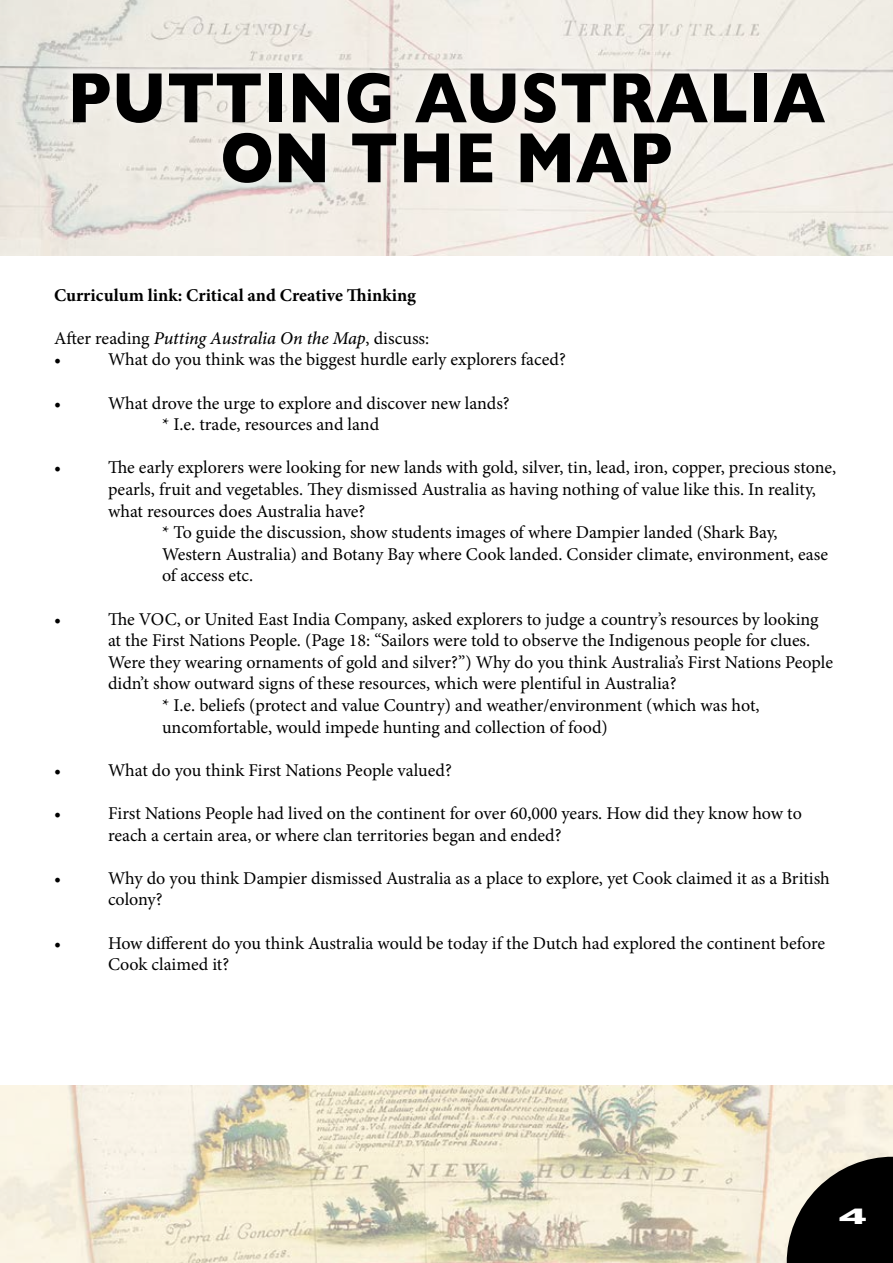
<style>
.page{position:relative;width:893px;height:1263px;background:#fff}
.page>*{position:absolute;margin:0;border:0;box-sizing:border-box;transform-origin:0 0}
.t1{font:700 72px/60px "Gill Sans";letter-spacing:.01em;color:#000;text-align:center;scale:.87 1}
.t2{font:900 21px "Arial";color:#fff;scale:2 1}
.t3{font:18px/21.6px "Minion Pro";color:#000}
.t4{font:italic 500 18px/21.6px "Minion Pro";letter-spacing:-.01em;color:#000}
.t5{font:700 18px "Minion Pro";color:#000}
.s1{font-weight:400;font-style:normal}
</style>
<div class="page">
<img style="left:1px;top:1086px;width:892px;height:177px">
<svg style="left:776px;top:1146px;width:117px;height:117px;background:#585650"></svg>
<img style="left:0;top:0;width:893px;height:255px">
<div style="left:60px;top:61px;width:776px;height:134px;background:#fff;opacity:.75"></div>
<h1 class="t1" style="left:68px;top:66px;width:872px">PUTTING AUSTRALIA<br>ON THE MAP</h1>
<p class="t5" style="left:54px;top:282px;width:363px">Curriculum link: Critical and Creative Thinking</p>
<p class="t4" style="left:54px;top:327px;width:377px"><span class="s1">After reading</span> Putting Australia On the Map<span class="s1">, discuss: •</span></p>
<p class="t3" style="left:108px;top:349px;width:459px">What do you think was the biggest hurdle early explorers faced?</p>
<p class="t3" style="left:54px;top:392px;width:9px">•</p>
<p class="t3" style="left:162px;top:392px;width:349px;text-indent:-54px">What drove the urge to explore and discover new lands? * I.e. trade, resources and land</p>
<p class="t3" style="left:54px;top:457px;width:9px">•</p>
<p class="t3" style="left:108px;top:457px;width:730px">The early explorers were looking for new lands with gold, silver, tin, lead, iron, copper, precious stone,</p>
<p class="t3" style="left:108px;top:478px;width:709px">pearls, fruit and vegetables. They dismissed Australia as having nothing of value like this. In reality,</p>
<p class="t3" style="left:108px;top:500px;width:259px">what resources does Australia have?</p>
<p class="t3" style="left:162px;top:522px;width:617px">* To guide the discussion, show students images of where Dampier landed (Shark Bay,</p>
<p class="t3" style="left:162px;top:543px;width:668px">Western Australia) and Botany Bay where Cook landed. Consider climate, environment, ease</p>
<p class="t3" style="left:162px;top:565px;width:93px">of access etc.</p>
<p class="t3" style="left:54px;top:608px;width:9px">•</p>
<p class="t3" style="left:108px;top:608px;width:712px">The VOC, or United East India Company, asked explorers to judge a country’s resources by looking</p>
<p class="t3" style="left:108px;top:630px;width:704px">at the First Nations People. (Page 18: “Sailors were told to observe the Indigenous people for clues.</p>
<p class="t3" style="left:108px;top:651px;width:726px">Were they wearing ornaments of gold and silver?”) Why do you think Australia’s First Nations People</p>
<p class="t3" style="left:108px;top:673px;width:570px">didn’t show outward signs of these resources, which were plentiful in Australia?</p>
<p class="t3" style="left:162px;top:694px;width:599px">* I.e. beliefs (protect and value Country) and weather/environment (which was hot,</p>
<p class="t3" style="left:162px;top:716px;width:447px">uncomfortable, would impede hunting and collection of food)</p>
<p class="t3" style="left:54px;top:759px;width:9px">•</p>
<p class="t3" style="left:108px;top:759px;width:345px">What do you think First Nations People valued?</p>
<p class="t3" style="left:54px;top:802px;width:9px">•</p>
<p class="t3" style="left:108px;top:802px;width:695px">First Nations People had lived on the continent for over 60,000 years. How did they know how to reach a certain area, or where clan territories began and ended?</p>
<p class="t3" style="left:54px;top:867px;width:9px">•</p>
<p class="t3" style="left:108px;top:867px;width:723px">Why do you think Dampier dismissed Australia as a place to explore, yet Cook claimed it as a British colony?</p>
<p class="t3" style="left:54px;top:932px;width:9px">•</p>
<p class="t3" style="left:108px;top:932px;width:719px">How different do you think Australia would be today if the Dutch had explored the continent before<br>Cook claimed it?</p>
<p class="t2" style="left:839px;top:1201px;width:16px">4</p>
</div>
